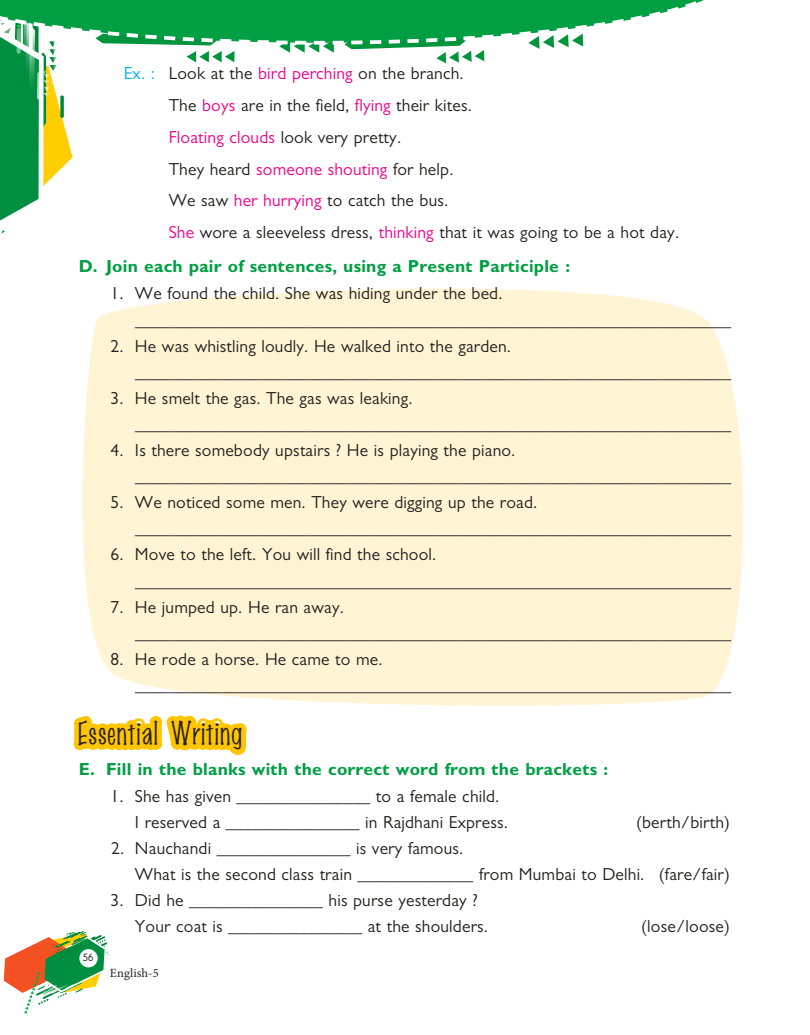
<style>
.page{position:relative;width:810px;height:1035px;background:#fff}
.page>*{position:absolute;margin:0;border:0;box-sizing:border-box;transform-origin:0 0}
.t1{font:28.75px "Marker Fine Point";letter-spacing:.04em;color:#241f1f;scale:1.1 1}
.t2{font:17.5px/26.1px "Gill Sans MT Pro";letter-spacing:.01em;color:#241f1f}
.t3{font:700 17.5px "Gill Sans MT Pro";letter-spacing:.01em;color:#009f43}
.t4{font:12.5px "Minion Pro";letter-spacing:.01em;color:#241f1f}
.t5{font:10px "B Preplay";color:#241f1f}
.s1{color:#00aeef}
.s2{color:#ee008c}
</style>
<div class="page">
<svg style="left:0;top:46px;width:584px;height:188px"></svg>
<svg style="left:0;top:0;width:704px;height:46px"></svg>
<div style="left:79px;top:64px;width:652px;height:878px;background:#fff"></div>
<svg style="left:4px;top:931px;width:105px;height:83px"></svg>
<div style="left:79px;top:949px;width:19px;height:18px;background:#fff;border-radius:50%"></div>
<div style="left:82px;top:288px;width:662px;height:418px;background:#fff4d4"></div>
<svg style="left:73px;top:628px;width:182px;height:127px"></svg>
<p class="t2" style="left:169px;top:58px;width:512px;line-height:31.8px;text-indent:-45px"><span class="s1">Ex. :</span> Look at the <span class="s2">bird perching</span> on the branch.<br>The <span class="s2">boys</span> are in the field, <span class="s2">flying</span> their kites.<br><span class="s2">Floating clouds</span> look very pretty.<br>They heard <span class="s2">someone shouting</span> for help.<br>We saw <span class="s2">her hurrying</span> to catch the bus.<br><span class="s2">She</span> wore a sleeveless dress, <span class="s2">thinking</span> that it was going to be a hot day.</p>
<p class="t3" style="left:79px;top:256px;width:493px">D. Join each pair of sentences, using a Present Participle :</p>
<p class="t2" style="left:135px;top:280px;width:598px;text-indent:-25px">1. We found the child. She was hiding under the bed. ____________________________________________________________________</p>
<p class="t2" style="left:135px;top:333px;width:598px;text-indent:-25px">2. He was whistling loudly. He walked into the garden. ____________________________________________________________________</p>
<p class="t2" style="left:135px;top:385px;width:598px;text-indent:-25px">3. He smelt the gas. The gas was leaking. ____________________________________________________________________</p>
<p class="t2" style="left:135px;top:437px;width:598px;text-indent:-25px">4. Is there somebody upstairs ? He is playing the piano. ____________________________________________________________________</p>
<p class="t2" style="left:135px;top:489px;width:598px;text-indent:-25px">5. We noticed some men. They were digging up the road. ____________________________________________________________________</p>
<p class="t2" style="left:135px;top:541px;width:598px;text-indent:-25px">6. Move to the left. You will find the school. ____________________________________________________________________</p>
<p class="t2" style="left:135px;top:594px;width:598px;text-indent:-25px">7. He jumped up. He ran away. ____________________________________________________________________</p>
<p class="t2" style="left:135px;top:646px;width:598px;text-indent:-25px">8. He rode a horse. He came to me. ____________________________________________________________________</p>
<h1 class="t1" style="left:79px;top:715px;width:151px">Essential Writing</h1>
<p class="t3" style="left:79px;top:758px;width:531px">E. Fill in the blanks with the correct word from the brackets :</p>
<p class="t2" style="left:135px;top:783px;width:375px;text-indent:-25px">1. She has given _______________ to a female child.<br>I reserved a _______________ in Rajdhani Express.</p>
<p class="t2" style="left:636px;top:809px;width:95px">(berth/birth)</p>
<p class="t2" style="left:135px;top:835px;width:597px;text-indent:-24px">2. Nauchandi _______________ is very famous.<br>What is the second class train _____________ from Mumbai to Delhi. (fare/fair)</p>
<p class="t2" style="left:135px;top:887px;width:355px;text-indent:-25px">3. Did he _______________ his purse yesterday ?<br>Your coat is _______________ at the shoulders.</p>
<p class="t2" style="left:641px;top:913px;width:90px">(lose/loose)</p>
<p class="t5" style="left:83px;top:952px;width:12px">56</p>
<p class="t4" style="left:110px;top:965px;width:50px">English-5</p>
</div>
